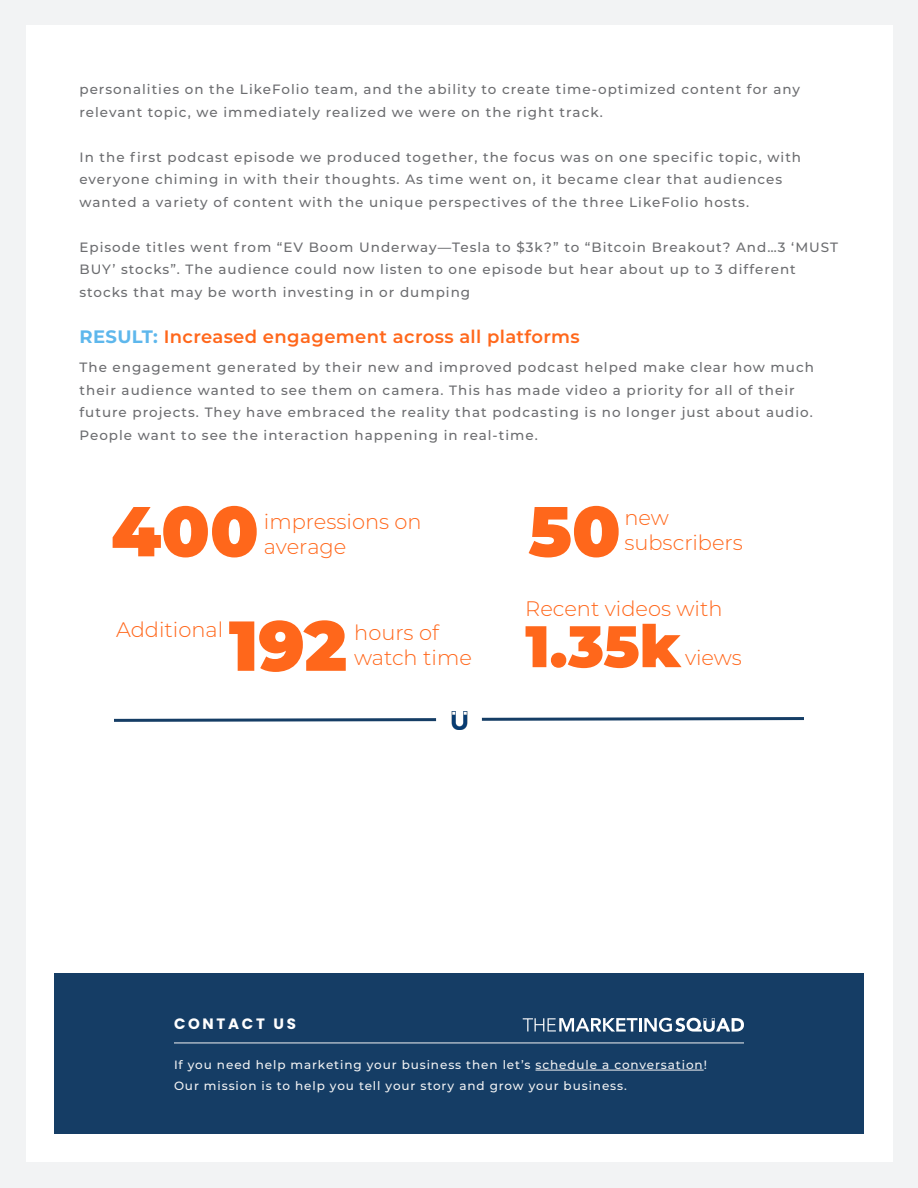
<style>
.page{position:relative;width:918px;height:1188px;background:#fff}
.page>*{position:absolute;margin:0;border:0;box-sizing:border-box;transform-origin:0 0}
.t1{font:900 70.5px "Montserrat";color:#ff671b}
.t2{font:900 58.5px "Montserrat";color:#ff671b}
.t3{font:300 21px "Montserrat";color:#ff671b}
.t4{font:600 18px "Montserrat";letter-spacing:.02em;color:#ff671b}
.t5{font:700 15px "Poppins";letter-spacing:.18em;color:#fff}
.t6{font:500 13.5px/22.5px "Montserrat";letter-spacing:.075em;color:#6c6d70}
.t7{font:500 12px "Montserrat";letter-spacing:.075em;color:#f2f3f4}
.s1{font-weight:700;color:#5eb7ec}
</style>
<div class="page">
<div style="left:0;top:0;width:918px;height:1188px;background:linear-gradient(to right,#f2f3f4,#f2f3f4)"></div>
<div style="left:26px;top:26px;width:866px;height:1136px;background:#fff"></div>
<div style="left:54px;top:974px;width:810px;height:160px;background:#153d65"></div>
<hr style="left:174px;top:1043px;width:570px;height:1px;background:#f2f3f4">
<hr style="left:536px;top:1070px;width:168px;height:1px;background:#f2f3f4">
<svg style="left:523px;top:1018px;width:221px;height:14px"></svg>
<svg style="left:481px;top:717px;width:323px;height:4px"></svg>
<svg style="left:114px;top:718px;width:323px;height:4px"></svg>
<img style="left:451px;top:711px;width:17px;height:18px">
<p class="t6" style="left:80px;top:77px;width:722px">personalities on the LikeFolio team, and the ability to create time-optimized content for any relevant topic, we immediately realized we were on the right track.</p>
<p class="t6" style="left:80px;top:145px;width:723px">In the first podcast episode we produced together, the focus was on one specific topic, with everyone chiming in with their thoughts. As time went on, it became clear that audiences wanted a variety of content with the unique perspectives of the three LikeFolio hosts.</p>
<p class="t6" style="left:80px;top:235px;width:760px">Episode titles went from “EV Boom Underway—Tesla to $3k?” to “Bitcoin Breakout? And…3 ‘MUST<br>BUY’ stocks”. The audience could now listen to one episode but hear about up to 3 different stocks that may be worth investing in or dumping</p>
<p class="t4" style="left:80px;top:324px;width:502px"><span class="s1">RESULT:</span> Increased engagement across all platforms</p>
<p class="t6" style="left:80px;top:356px;width:736px">The engagement generated by their new and improved podcast helped make clear how much their audience wanted to see them on camera. This has made video a priority for all of their future projects. They have embraced the reality that podcasting is no longer just about audio.<br>People want to see the interaction happening in real-time.</p>
<p class="t1" style="left:111px;top:478px;width:149px">400</p>
<p class="t1" style="left:528px;top:478px;width:94px">50</p>
<p class="t3" style="left:624px;top:503px;width:46px">new</p>
<p class="t3" style="left:624px;top:528px;width:120px">subscribers</p>
<p class="t3" style="left:264px;top:507px;width:159px">impressions on</p>
<p class="t3" style="left:264px;top:533px;width:84px">average</p>
<p class="t3" style="left:116px;top:615px;width:109px">Additional</p>
<p class="t1" style="left:229px;top:593px;width:120px">192</p>
<p class="t3" style="left:354px;top:618px;width:86px">hours of</p>
<p class="t3" style="left:354px;top:644px;width:119px">watch time</p>
<p class="t3" style="left:525px;top:594px;width:199px">Recent videos with</p>
<p class="t2" style="left:525px;top:602px;width:158px">1.35k</p>
<p class="t3" style="left:685px;top:643px;width:58px">views</p>
<p class="t5" style="left:174px;top:1015px;width:123px">CONTACT US</p>
<p class="t7" style="left:174px;top:1056px;width:534px">If you need help marketing your business then let’s schedule a conversation!</p>
<p class="t7" style="left:174px;top:1077px;width:454px">Our mission is to help you tell your story and grow your business.</p>
</div>
